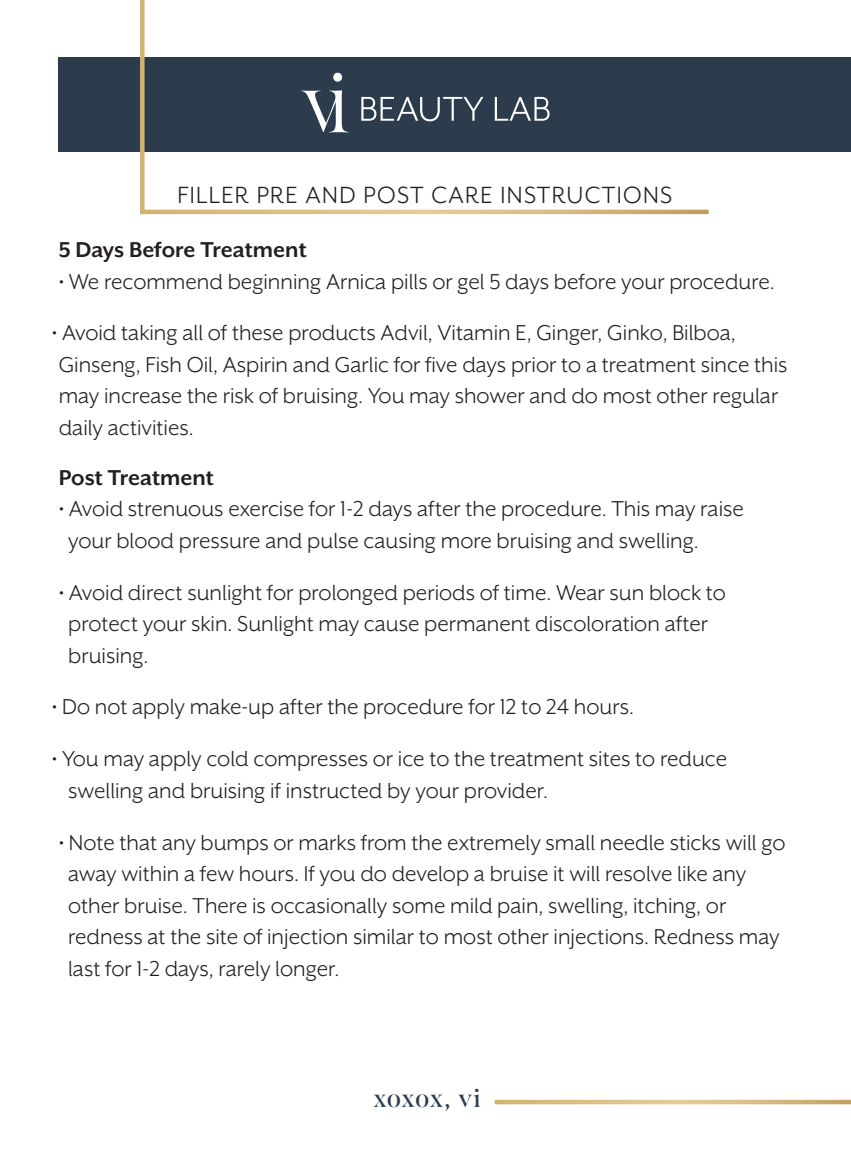
<style>
.page{position:relative;width:851px;height:1175px;background:#fff}
.page>*{position:absolute;margin:0;border:0;box-sizing:border-box;transform-origin:0 0}
.t1{font:27px "Mr Eaves XL San OT";letter-spacing:.05em;color:#231f20}
.t2{font:600 27px "Meno Banner";letter-spacing:.025em;color:#2d3c4c}
.t3{font:24.75px/31.5px "Mr Eaves XL San OT";color:#231f20}
.t4{font:700 24.75px "Mr Eaves XL San OT";color:#231f20}
</style>
<div class="page">
<div style="left:59px;top:58px;width:791px;height:94px;background:#2d3c4c"></div>
<svg style="left:138px;top:0;width:575px;height:215px"></svg>
<svg style="left:494px;top:1099px;width:356px;height:5px;background:#dec796"></svg>
<p class="t1" style="left:177px;top:186px;width:496px">FILLER PRE AND POST CARE INSTRUCTIONS</p>
<p class="t4" style="left:59px;top:242px;width:250px">5 Days Before Treatment</p>
<p class="t3" style="left:59px;top:268px;width:717px">• We recommend beginning Arnica pills or gel 5 days before your procedure.</p>
<p class="t3" style="left:52px;top:319px;width:737px">• Avoid taking all of these products Advil, Vitamin E, Ginger, Ginko, Bilboa, Ginseng, Fish Oil, Aspirin and Garlic for five days prior to a treatment since this may increase the risk of bruising. You may shower and do most other regular daily activities.</p>
<p class="t4" style="left:59px;top:469px;width:157px">Post Treatment</p>
<p class="t3" style="left:68px;top:495px;width:677px;text-indent:-9px">• Avoid strenuous exercise for 1-2 days after the procedure. This may raise your blood pressure and pulse causing more bruising and swelling.</p>
<p class="t3" style="left:68px;top:579px;width:659px;text-indent:-9px">• Avoid direct sunlight for prolonged periods of time. Wear sun block to protect your skin. Sunlight may cause permanent discoloration after bruising.</p>
<p class="t3" style="left:52px;top:693px;width:583px">• Do not apply make-up after the procedure for 12 to 24 hours.</p>
<p class="t3" style="left:68px;top:745px;width:660px;text-indent:-16px">• You may apply cold compresses or ice to the treatment sites to reduce swelling and bruising if instructed by your provider.</p>
<p class="t3" style="left:68px;top:828px;width:718px;text-indent:-9px">• Note that any bumps or marks from the extremely small needle sticks will go away within a few hours. If you do develop a bruise it will resolve like any other bruise. There is occasionally some mild pain, swelling, itching, or redness at the site of injection similar to most other injections. Redness may last for 1-2 days, rarely longer.</p>
<p class="t2" style="left:373px;top:1088px;width:109px">xoxox, vi</p>
</div>
